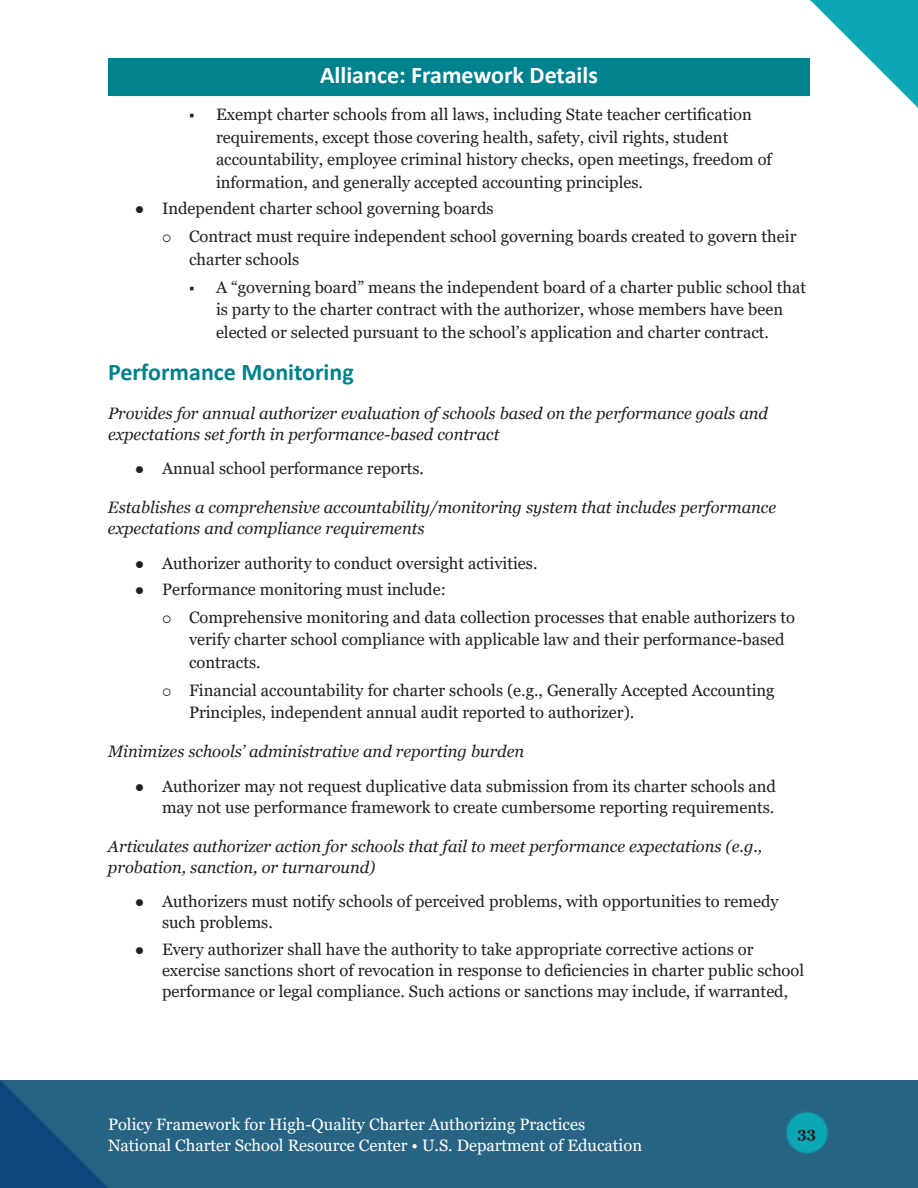
<style>
.page{position:relative;width:918px;height:1188px;background:#fff}
.page>*{position:absolute;margin:0;border:0;box-sizing:border-box;transform-origin:0 0}
.t1{font:700 24px "Calibri";color:#fff}
.t2{font:700 24px "Calibri";color:#00828f}
.t3{font:16.5px/22.5px "Georgia";color:#231f20}
.Paragraph_Body{font:italic 16.5px/21px "Georgia";color:#231f20}
.t4{font:16.5px/21px "Georgia";color:#fff}
.t5{font:700 15px "Georgia";color:#231f20}
</style>
<div class="page">
<img style="left:0;top:1080px;width:918px;height:108px">
<img style="left:810px;top:0;width:108px;height:108px">
<div style="left:108px;top:58px;width:702px;height:37px;background:#00828f"></div>
<h1 class="t1" style="left:320px;top:58px;width:279px">Alliance: Framework Details</h1>
<p class="t3" style="left:216px;top:104px;width:558px">Exempt charter schools from all laws, including State teacher certification requirements, except those covering health, safety, civil rights, student accountability, employee criminal history checks, open meetings, freedom of information, and generally accepted accounting principles.</p>
<p class="t3" style="left:162px;top:198px;width:333px">Independent charter school governing boards</p>
<p class="t3" style="left:189px;top:226px;width:609px">Contract must require independent school governing boards created to govern their charter schools</p>
<p class="t3" style="left:216px;top:276px;width:592px">A “governing board” means the independent board of a charter public school that is party to the charter contract with the authorizer, whose members have been elected or selected pursuant to the school’s application and charter contract.</p>
<h5 class="t2" style="left:108px;top:355px;width:247px">Performance Monitoring</h5>
<p class="Paragraph_Body" style="left:108px;top:403px;width:662px">Provides for annual authorizer evaluation of schools based on the performance goals and expectations set forth in performance-based contract</p>
<p class="t3" style="left:162px;top:458px;width:264px">Annual school performance reports.</p>
<p class="Paragraph_Body" style="left:108px;top:497px;width:670px">Establishes a comprehensive accountability/monitoring system that includes performance expectations and compliance requirements</p>
<p class="t3" style="left:162px;top:552px;width:377px">Authorizer authority to conduct oversight activities.</p>
<p class="t3" style="left:162px;top:578px;width:285px">Performance monitoring must include:</p>
<p class="t3" style="left:189px;top:606px;width:608px">Comprehensive monitoring and data collection processes that enable authorizers to verify charter school compliance with applicable law and their performance-based contracts.</p>
<p class="t3" style="left:189px;top:679px;width:587px">Financial accountability for charter schools (e.g., Generally Accepted Accounting<br>Principles, independent annual audit reported to authorizer).</p>
<p class="Paragraph_Body" style="left:108px;top:741px;width:418px">Minimizes schools’ administrative and reporting burden</p>
<p class="t3" style="left:162px;top:776px;width:616px;line-height:21px">Authorizer may not request duplicative data submission from its charter schools and may not use performance framework to create cumbersome reporting requirements.</p>
<p class="Paragraph_Body" style="left:108px;top:836px;width:656px">Articulates authorizer action for schools that fail to meet performance expectations (e.g., probation, sanction, or turnaround)</p>
<p class="t3" style="left:162px;top:892px;width:618px;line-height:21px">Authorizers must notify schools of perceived problems, with opportunities to remedy such problems.</p>
<p class="t3" style="left:162px;top:939px;width:644px;line-height:21px">Every authorizer shall have the authority to take appropriate corrective actions or exercise sanctions short of revocation in response to deficiencies in charter public school performance or legal compliance. Such actions or sanctions may include, if warranted,</p>
<p class="t4" style="left:108px;top:1114px;width:536px">Policy Framework for High-Quality Charter Authorizing Practices<br>National Charter School Resource Center • U.S. Department of Education</p>
<p class="t5" style="left:798px;top:1123px;width:20px">33</p>
</div>
